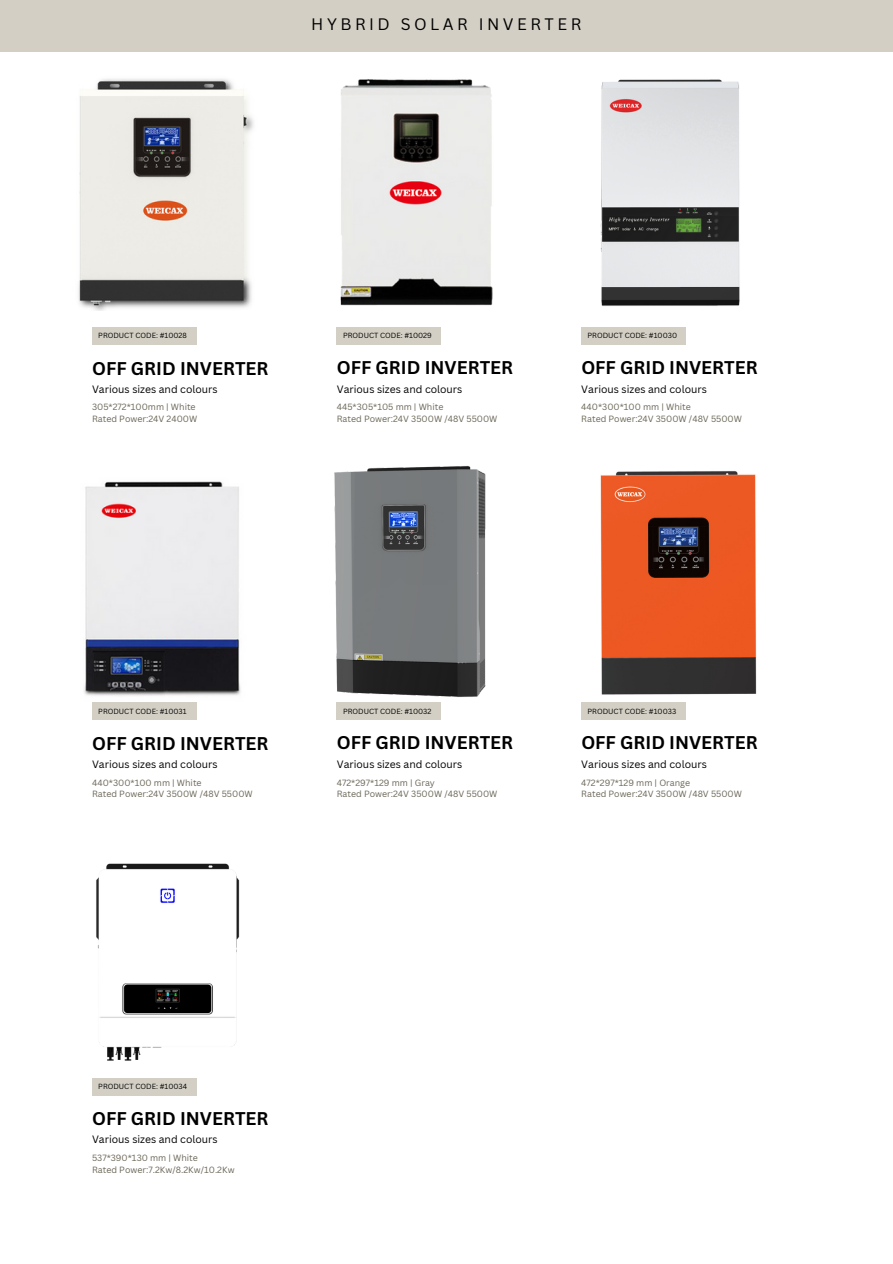
<style>
.page{position:relative;width:893px;height:1264px;background:#fff}
.page>*{position:absolute;margin:0;border:0;box-sizing:border-box;transform-origin:0 0}
.t1{font:700 17.85px "Canva Sans";color:#000}
.t2{font:16.2px "Canva Sans";letter-spacing:.215em;color:#000}
.t3{font:10.35px "Canva Sans";color:#000}
.t4{font:8.85px "Canva Sans";color:#6b6657}
.t5{font:7.2px "Canva Sans";color:#000}
</style>
<div class="page">
<div style="left:92px;top:1077px;width:104px;height:17px;background:#d3cfc5"></div>
<div style="left:92px;top:702px;width:104px;height:18px;background:#d3cfc5"></div>
<div style="left:92px;top:327px;width:104px;height:17px;background:#d3cfc5"></div>
<div style="left:337px;top:702px;width:104px;height:18px;background:#d3cfc5"></div>
<div style="left:337px;top:327px;width:104px;height:17px;background:#d3cfc5"></div>
<div style="left:581px;top:702px;width:104px;height:18px;background:#d3cfc5"></div>
<div style="left:581px;top:327px;width:104px;height:17px;background:#d3cfc5"></div>
<div style="left:0;top:0;width:892px;height:51px;background:#d3cfc5"></div>
<img style="left:334px;top:465px;width:152px;height:232px">
<img style="left:96px;top:863px;width:144px;height:198px">
<img style="left:600px;top:79px;width:140px;height:227px">
<img style="left:84px;top:481px;width:157px;height:215px">
<img style="left:600px;top:471px;width:157px;height:224px">
<img style="left:340px;top:79px;width:153px;height:227px">
<img style="left:78px;top:79px;width:176px;height:231px">
<p class="t2" style="left:311px;top:13px;width:271px">HYBRID SOLAR INVERTER</p>
<p class="t5" style="left:98px;top:331px;width:90px">PRODUCT CODE: #10028</p>
<p class="t5" style="left:343px;top:331px;width:90px">PRODUCT CODE: #10029</p>
<p class="t5" style="left:587px;top:331px;width:91px">PRODUCT CODE: #10030</p>
<p class="t1" style="left:92px;top:355px;width:178px">OFF GRID INVERTER</p>
<p class="t1" style="left:337px;top:354px;width:178px">OFF GRID INVERTER</p>
<p class="t1" style="left:581px;top:354px;width:178px">OFF GRID INVERTER</p>
<p class="t3" style="left:92px;top:381px;width:127px">Various sizes and colours</p>
<p class="t3" style="left:337px;top:381px;width:127px">Various sizes and colours</p>
<p class="t3" style="left:581px;top:381px;width:127px">Various sizes and colours</p>
<p class="t4" style="left:92px;top:400px;width:105px">305*272*100mm | White</p>
<p class="t4" style="left:92px;top:412px;width:107px">Rated Power:24V 2400W</p>
<p class="t4" style="left:337px;top:400px;width:108px">445*305*105 mm | White</p>
<p class="t4" style="left:337px;top:412px;width:162px">Rated Power:24V 3500W /48V 5500W</p>
<p class="t4" style="left:581px;top:400px;width:111px">440*300*100 mm | White</p>
<p class="t4" style="left:581px;top:412px;width:162px">Rated Power:24V 3500W /48V 5500W</p>
<p class="t5" style="left:98px;top:706px;width:90px">PRODUCT CODE: #10031</p>
<p class="t5" style="left:343px;top:706px;width:90px">PRODUCT CODE: #10032</p>
<p class="t5" style="left:587px;top:706px;width:90px">PRODUCT CODE: #10033</p>
<p class="t1" style="left:92px;top:731px;width:178px">OFF GRID INVERTER</p>
<p class="t1" style="left:337px;top:730px;width:178px">OFF GRID INVERTER</p>
<p class="t1" style="left:581px;top:730px;width:178px">OFF GRID INVERTER</p>
<p class="t3" style="left:92px;top:757px;width:127px">Various sizes and colours</p>
<p class="t3" style="left:337px;top:757px;width:127px">Various sizes and colours</p>
<p class="t3" style="left:581px;top:757px;width:127px">Various sizes and colours</p>
<p class="t4" style="left:92px;top:776px;width:111px">440*300*100 mm | White</p>
<p class="t4" style="left:92px;top:788px;width:162px">Rated Power:24V 3500W /48V 5500W</p>
<p class="t4" style="left:337px;top:776px;width:100px">472*297*129 mm | Gray</p>
<p class="t4" style="left:337px;top:788px;width:162px">Rated Power:24V 3500W /48V 5500W</p>
<p class="t4" style="left:581px;top:776px;width:110px">472*297*129 mm | Orange</p>
<p class="t4" style="left:581px;top:788px;width:162px">Rated Power:24V 3500W /48V 5500W</p>
<p class="t5" style="left:98px;top:1081px;width:90px">PRODUCT CODE: #10034</p>
<p class="t1" style="left:92px;top:1106px;width:178px">OFF GRID INVERTER</p>
<p class="t3" style="left:92px;top:1132px;width:127px">Various sizes and colours</p>
<p class="t4" style="left:92px;top:1151px;width:107px">537*390*130 mm | White</p>
<p class="t4" style="left:92px;top:1162px;width:144px">Rated Power:7.2Kw/8.2Kw/10.2Kw</p>
</div>
